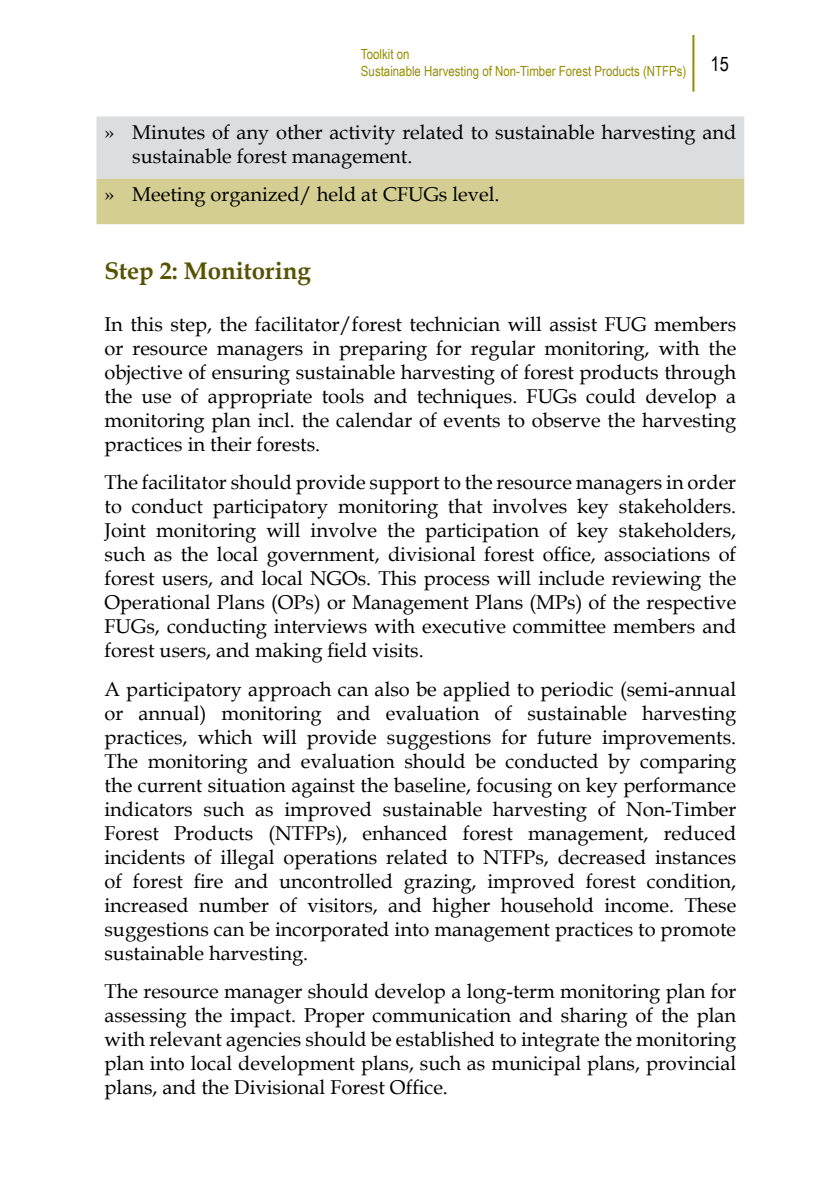
<style>
.page{position:relative;width:840px;height:1191px;background:#fff}
.page>*{position:absolute;margin:0;border:0;box-sizing:border-box;transform-origin:0 0}
.t1{font:700 24px "Book Antiqua";color:#585300}
.t2{font:20px/24px "Book Antiqua";color:#000;text-align:justify}
.t3{font:14px/16.8px "Arial Narrow";color:#968d00}
</style>
<div class="page">
<hr style="left:692px;top:35px;width:2px;height:57px;background:#968d00">
<div style="left:96px;top:116px;width:647px;height:63px;background:#dcddde"></div>
<div style="left:96px;top:179px;width:647px;height:45px;background:#d5ce92"></div>
<p class="t3" style="left:361px;top:45px;width:369px">Toolkit on<br>Sustainable Harvesting of Non-Timber Forest Products (NTFPs) <sup>15</sup></p>
<p class="t2" style="left:132px;top:120px;width:605px;text-indent:-28px">» Minutes of any other activity related to sustainable harvesting and sustainable forest management.</p>
<p class="t2" style="left:104px;top:182px;width:396px">» Meeting organized/ held at CFUGs level.</p>
<p class="t1" style="left:104px;top:254px;width:207px">Step 2: Monitoring</p>
<p class="t2" style="left:104px;top:312px;width:633px">In this step, the facilitator/forest technician will assist FUG members or resource managers in preparing for regular monitoring, with the objective of ensuring sustainable harvesting of forest products through the use of appropriate tools and techniques. FUGs could develop a monitoring plan incl. the calendar of events to observe the harvesting practices in their forests.</p>
<p class="t2" style="left:104px;top:470px;width:633px">The facilitator should provide support to the resource managers in order to conduct participatory monitoring that involves key stakeholders.<br>Joint monitoring will involve the participation of key stakeholders, such as the local government, divisional forest office, associations of forest users, and local NGOs. This process will include reviewing the Operational Plans (OPs) or Management Plans (MPs) of the respective FUGs, conducting interviews with executive committee members and forest users, and making field visits.</p>
<p class="t2" style="left:104px;top:676px;width:633px">A participatory approach can also be applied to periodic (semi-annual or annual) monitoring and evaluation of sustainable harvesting practices, which will provide suggestions for future improvements.<br>The monitoring and evaluation should be conducted by comparing the current situation against the baseline, focusing on key performance indicators such as improved sustainable harvesting of Non-Timber Forest Products (NTFPs), enhanced forest management, reduced incidents of illegal operations related to NTFPs, decreased instances of forest fire and uncontrolled grazing, improved forest condition, increased number of visitors, and higher household income. These suggestions can be incorporated into management practices to promote sustainable harvesting.</p>
<p class="t2" style="left:104px;top:979px;width:633px">The resource manager should develop a long-term monitoring plan for assessing the impact. Proper communication and sharing of the plan with relevant agencies should be established to integrate the monitoring plan into local development plans, such as municipal plans, provincial plans, and the Divisional Forest Office.</p>
</div>
